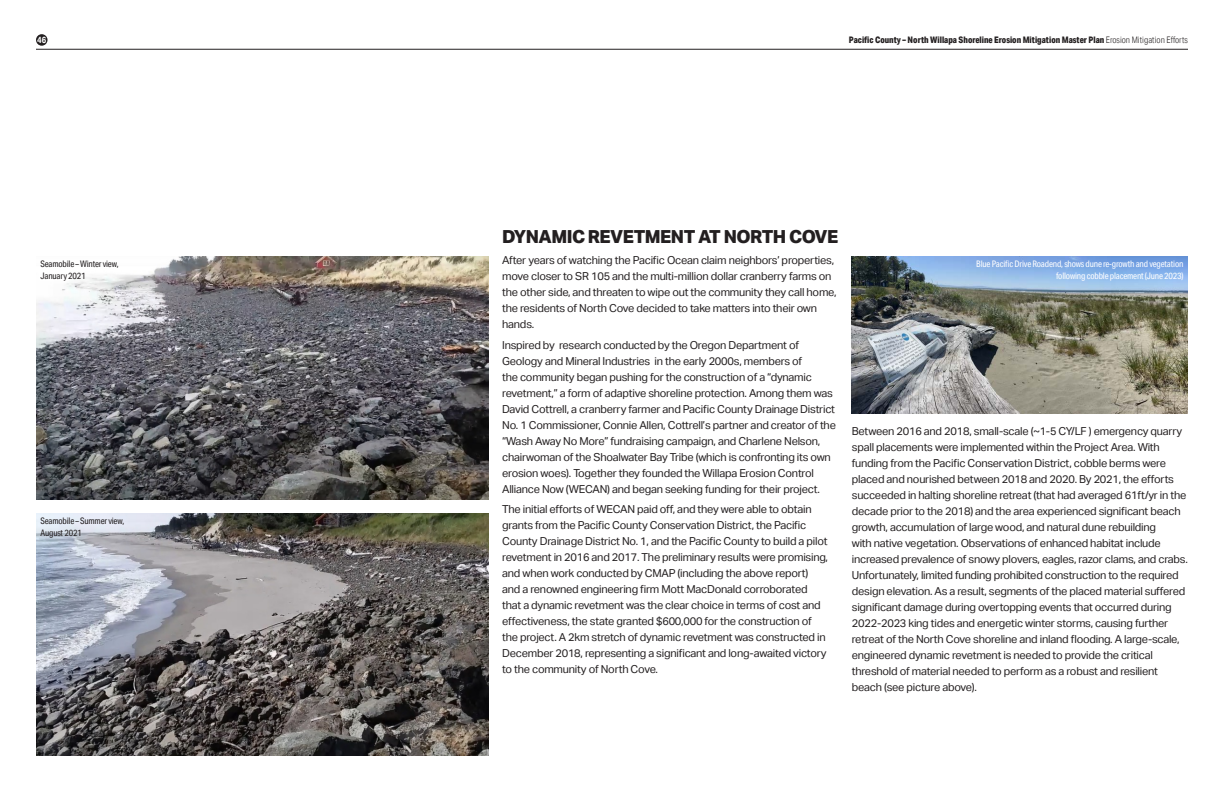
<style>
.page{position:relative;width:1224px;height:792px;background:#fff}
.page>*{position:absolute;margin:0;border:0;box-sizing:border-box;transform-origin:0 0}
.Heading_2{font:800 18px "Aktiv Grotesk";letter-spacing:-.03em;color:#231f20}
.Body_Text{font:11px/16px "Aktiv Grotesk";letter-spacing:-.02em;color:#231f20}
.t1{font:9px/12px "Aktiv Grotesk Cd";letter-spacing:-.02em;color:#fff;text-align:right}
.t2{font:800 9px "Aktiv Grotesk Cd";color:#231f20}
.t3{font:9px/12px "Aktiv Grotesk Cd";letter-spacing:-.02em;color:#231f20}
.t4{font:700 9px "Aktiv Grotesk Cd";color:#fff}
.s1{font-weight:300}
</style>
<div class="page">
<hr style="left:36px;top:49px;width:1152px;height:1px;background:#231f20">
<div style="left:36px;top:34px;width:12px;height:12px;background:#231f20;border-radius:50%"></div>
<img style="left:36px;top:256px;width:453px;height:244px">
<img style="left:36px;top:513px;width:453px;height:243px">
<img style="left:852px;top:256px;width:336px;height:158px">
<p class="t4" style="left:37px;top:34px;width:10px">46</p>
<p class="t2" style="left:849px;top:34px;width:341px">Pacific County – North Willapa Shoreline Erosion Mitigation Master Plan <span class="s1">Erosion Mitigation Efforts</span></p>
<p class="t3" style="left:40px;top:258px;width:80px">Seamobile – Winter view,<br>January 2021</p>
<p class="t3" style="left:40px;top:515px;width:85px">Seamobile – Summer view,<br>August 2021</p>
<p class="Heading_2" style="left:502px;top:226px;width:338px">DYNAMIC REVETMENT AT NORTH COVE</p>
<p class="Body_Text" style="left:502px;top:253px;width:336px">After years of watching the Pacific Ocean claim neighbors’ properties, move closer to SR 105 and the multi-million dollar cranberry farms on the other side, and threaten to wipe out the community they call home, the residents of North Cove decided to take matters into their own hands.</p>
<p class="Body_Text" style="left:502px;top:337px;width:335px">Inspired by research conducted by the Oregon Department of Geology and Mineral Industries in the early 2000s, members of<br>the community began pushing for the construction of a “dynamic revetment,” a form of adaptive shoreline protection. Among them was David Cottrell, a cranberry farmer and Pacific County Drainage District No. 1 Commissioner, Connie Allen, Cottrell’s partner and creator of the “Wash Away No More” fundraising campaign, and Charlene Nelson, chairwoman of the Shoalwater Bay Tribe (which is confronting its own erosion woes). Together they founded the Willapa Erosion Control Alliance Now (WECAN) and began seeking funding for their project.</p>
<p class="Body_Text" style="left:502px;top:502px;width:327px">The initial efforts of WECAN paid off, and they were able to obtain grants from the Pacific County Conservation District, the Pacific County Drainage District No. 1, and the Pacific County to build a pilot revetment in 2016 and 2017. The preliminary results were promising, and when work conducted by CMAP (including the above report) and a renowned engineering firm Mott MacDonald corroborated that a dynamic revetment was the clear choice in terms of cost and effectiveness, the state granted $600,000 for the construction of the project. A 2km stretch of dynamic revetment was constructed in December 2018, representing a significant and long-awaited victory to the community of North Cove.</p>
<p class="t1" style="left:976px;top:258px;width:209px">Blue Pacific Drive Roadend, shows dune re-growth and vegetation following cobble placement (June 2023)</p>
<p class="Body_Text" style="left:852px;top:424px;width:338px">Between 2016 and 2018, small-scale (~1-5 CY/LF ) emergency quarry spall placements were implemented within the Project Area. With funding from the Pacific Conservation District, cobble berms were placed and nourished between 2018 and 2020. By 2021, the efforts succeeded in halting shoreline retreat (that had averaged 61ft/yr in the decade prior to the 2018) and the area experienced significant beach growth, accumulation of large wood, and natural dune rebuilding<br>with native vegetation. Observations of enhanced habitat include increased prevalence of snowy plovers, eagles, razor clams, and crabs.<br>Unfortunately, limited funding prohibited construction to the required design elevation. As a result, segments of the placed material suffered significant damage during overtopping events that occurred during 2022-2023 king tides and energetic winter storms, causing further retreat of the North Cove shoreline and inland flooding. A large-scale, engineered dynamic revetment is needed to provide the critical threshold of material needed to perform as a robust and resilient beach (see picture above).</p>
</div>
